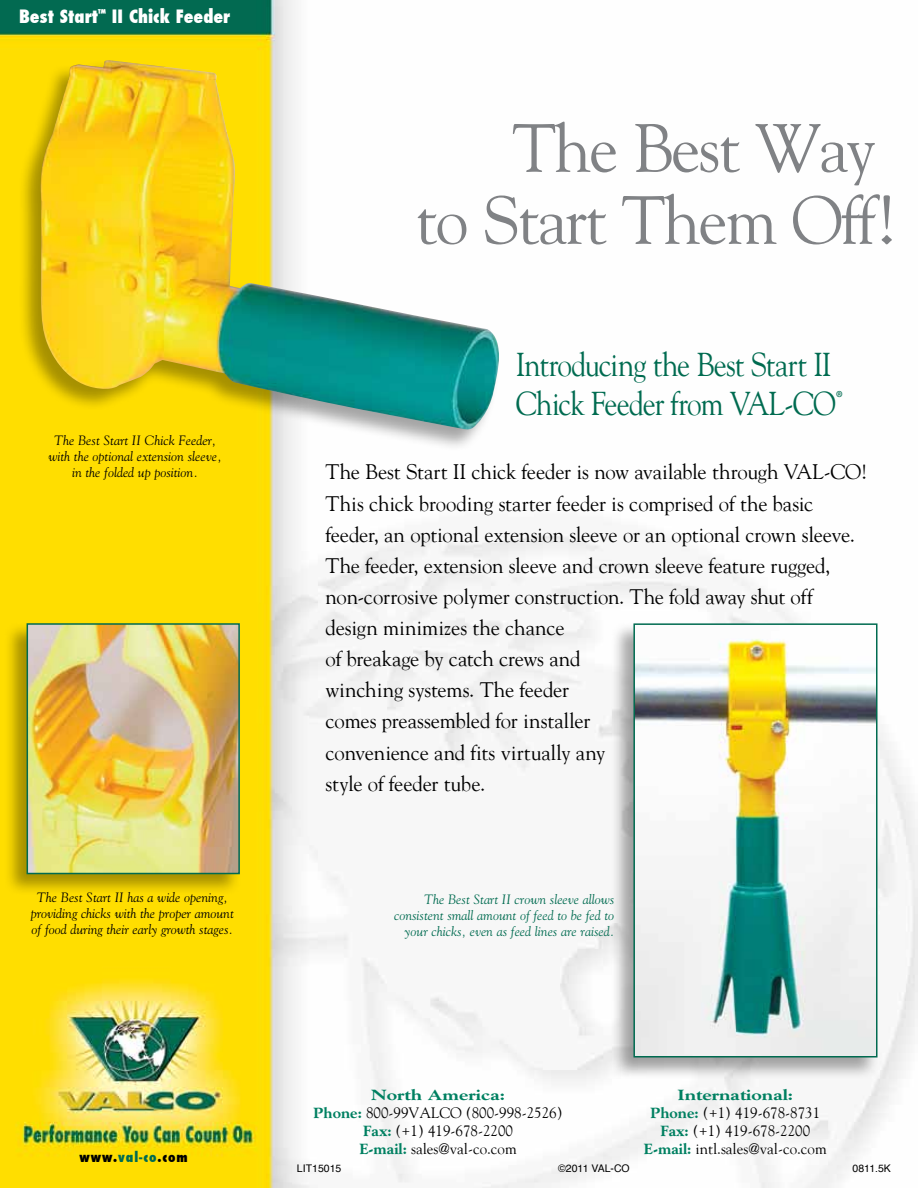
<style>
.page{position:relative;width:918px;height:1188px;background:#fff}
.page>*{position:absolute;margin:0;border:0;box-sizing:border-box;transform-origin:0 0}
.t1{font:67.5px/72px "Goudy";letter-spacing:-.03em;color:#808285}
.t2{font:33px/39px "Goudy";letter-spacing:-.03em;color:#006b50;scale:.89 1}
.t3{font:21px/31px "Goudy";letter-spacing:-.01em;color:#000}
.t4{font:800 condensed 18px "Futura";color:#fff}
.t5{font:15px/18px "Goudy";color:#000;text-align:center}
.t6{font:italic 13.5px/16.2px "Goudy";color:#000;text-align:center}
.t7{font:italic 13.5px/16.2px "Goudy";color:#006b50;text-align:right}
.t8{font:800 condensed 13.5px "Futura";letter-spacing:.07em;color:#000}
.t9{font:10.5px "Helvetica";color:#000}
.s1{color:#006b50}
.s2{font-size:72px}
.s3{font-weight:800;color:#008061}
</style>
<div class="page">
<img style="left:0;top:0;width:918px;height:1188px">
<div style="left:17px;top:58px;width:483px;height:393px;background:#000;opacity:.35"></div>
<img style="left:40px;top:60px;width:461px;height:371px">
<div style="left:4px;top:621px;width:237px;height:275px;background:#000;opacity:.35"></div>
<img style="left:30px;top:626px;width:207px;height:245px">
<div style="left:27px;top:623px;width:213px;height:251px;border:2px solid #006b50"></div>
<div style="left:611px;top:622px;width:267px;height:457px;background:#000;opacity:.35"></div>
<img style="left:636px;top:626px;width:239px;height:429px">
<div style="left:633px;top:623px;width:245px;height:435px;border:2px solid #006b50"></div>
<p class="t4" style="left:19px;top:4px;width:213px">Best Start<sup>™</sup> II Chick Feeder</p>
<p class="t6" style="left:48px;top:432px;width:175px">The Best Start II Chick Feeder, with the optional extension sleeve, in the folded up position.</p>
<p class="t6" style="left:31px;top:889px;width:204px">The Best Start II has a wide opening, providing chicks with the proper amount of food during their early growth stages.</p>
<p class="t8" style="left:79px;top:1147px;width:110px">www.<span class="s1">val-co</span>.com</p>
<h1 class="t1" style="left:416px;top:111px;width:486px;text-indent:97px">The Best Way to Start Them Off<span class="s2">!</span></h1>
<h2 class="t2" style="left:516px;top:344px;width:369px">Introducing the Best Start II<br>Chick Feeder from VAL-CO<sup>®</sup></h2>
<p class="t3" style="left:326px;top:456px;width:544px">The Best Start II chick feeder is now available through VAL-CO!<br>This chick brooding starter feeder is comprised of the basic feeder, an optional extension sleeve or an optional crown sleeve.<br>The feeder, extension sleeve and crown sleeve feature rugged, non-corrosive polymer construction. The fold away shut off design minimizes the chance<br>of breakage by catch crews and<br>winching systems. The feeder<br>comes preassembled for installer<br>convenience and fits virtually any<br>style of feeder tube.</p>
<p class="t7" style="left:394px;top:891px;width:222px">The Best Start II crown sleeve allows consistent small amount of feed to be fed to your chicks, even as feed lines are raised.</p>
<p class="t5" style="left:314px;top:1085px;width:251px"><span class="s3">North America:<br>Phone:</span> 800-99VALCO (800-998-2526)<br><span class="s3">Fax:</span> (+1) 419-678-2200<br><span class="s3">E-mail:</span> sales@val-co.com</p>
<p class="t5" style="left:644px;top:1085px;width:184px"><span class="s3">International:<br>Phone:</span> (+1) 419-678-8731<br><span class="s3">Fax:</span> (+1) 419-678-2200<br><span class="s3">E-mail:</span> intl.sales@val-co.com</p>
<p class="t9" style="left:297px;top:1160px;width:46px">LIT15015</p>
<p class="t9" style="left:558px;top:1160px;width:73px">©2011 VAL-CO</p>
<p class="t9" style="left:853px;top:1160px;width:40px">0811.5K</p>
</div>
